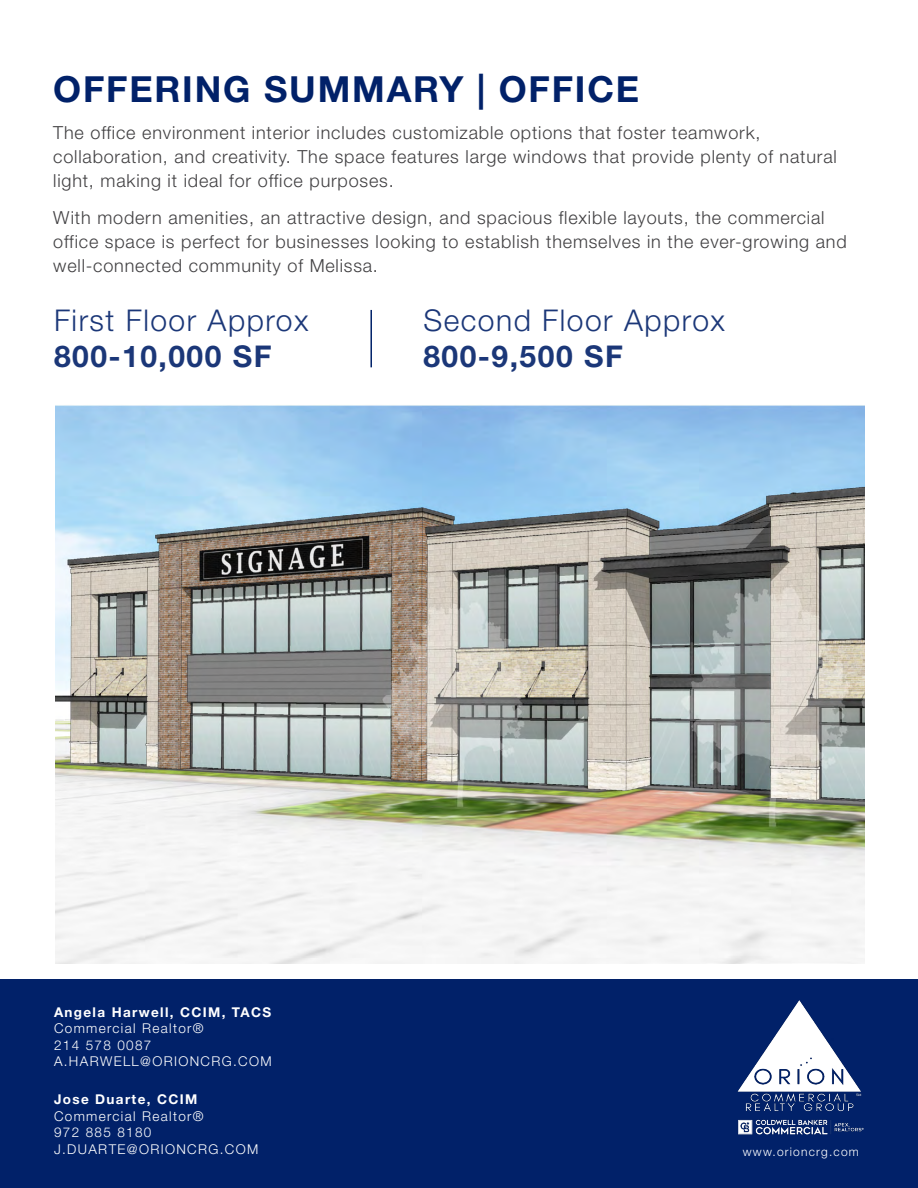
<style>
.page{position:relative;width:918px;height:1188px;background:#fff}
.page>*{position:absolute;margin:0;border:0;box-sizing:border-box;transform-origin:0 0}
.t1{font:700 36px "Helvetica Neue LT Std";letter-spacing:.05em;color:#012169}
.t2{font:300 30px "Helvetica Neue LT Std";letter-spacing:.05em;color:#1b3778}
.t3{font:700 30px "Helvetica Neue LT Std";letter-spacing:.05em;color:#1b3778}
.t4{font:300 18px/24px "Helvetica Neue LT Std";letter-spacing:.045em;color:#414042}
.t5{font:300 13.5px/16.5px "Helvetica Neue LT Std";letter-spacing:.1em;color:#fff}
.t6{font:700 13.5px "Helvetica Neue LT Std";letter-spacing:.1em;color:#fff}
.t7{font:300 12px "Helvetica Neue LT Std";letter-spacing:.1em;color:#fff}
</style>
<div class="page">
<div style="left:0;top:979px;width:918px;height:209px;background:#012169"></div>
<img style="left:737px;top:1000px;width:127px;height:135px">
<img style="left:55px;top:405px;width:810px;height:559px">
<hr style="left:370px;top:310px;width:2px;height:57px;background:#012169">
<h1 class="t1" style="left:53px;top:67px;width:587px">OFFERING SUMMARY | OFFICE</h1>
<p class="t4" style="left:53px;top:120px;width:785px">The office environment interior includes customizable options that foster teamwork, collaboration, and creativity. The space features large windows that provide plenty of natural light, making it ideal for office purposes.</p>
<p class="t4" style="left:53px;top:206px;width:795px">With modern amenities, an attractive design, and spacious flexible layouts, the commercial office space is perfect for businesses looking to establish themselves in the ever-growing and well-connected community of Melissa.</p>
<h2 class="t2" style="left:423px;top:302px;width:303px">Second Floor Approx</h2>
<h2 class="t3" style="left:423px;top:338px;width:201px">800-9,500 SF</h2>
<h2 class="t2" style="left:54px;top:302px;width:256px">First Floor Approx</h2>
<h2 class="t3" style="left:54px;top:338px;width:219px">800-10,000 SF</h2>
<p class="t6" style="left:54px;top:1003px;width:219px">Angela Harwell, CCIM, TACS</p>
<p class="t5" style="left:54px;top:1020px;width:219px">Commercial Realtor®<br>214 578 0087<br>A.HARWELL@ORIONCRG.COM</p>
<p class="t6" style="left:54px;top:1091px;width:145px">Jose Duarte, CCIM</p>
<p class="t5" style="left:54px;top:1107px;width:206px">Commercial Realtor®<br>972 885 8180<br>J.DUARTE@ORIONCRG.COM</p>
<p class="t7" style="left:743px;top:1144px;width:118px">www.orioncrg.com</p>
</div>
